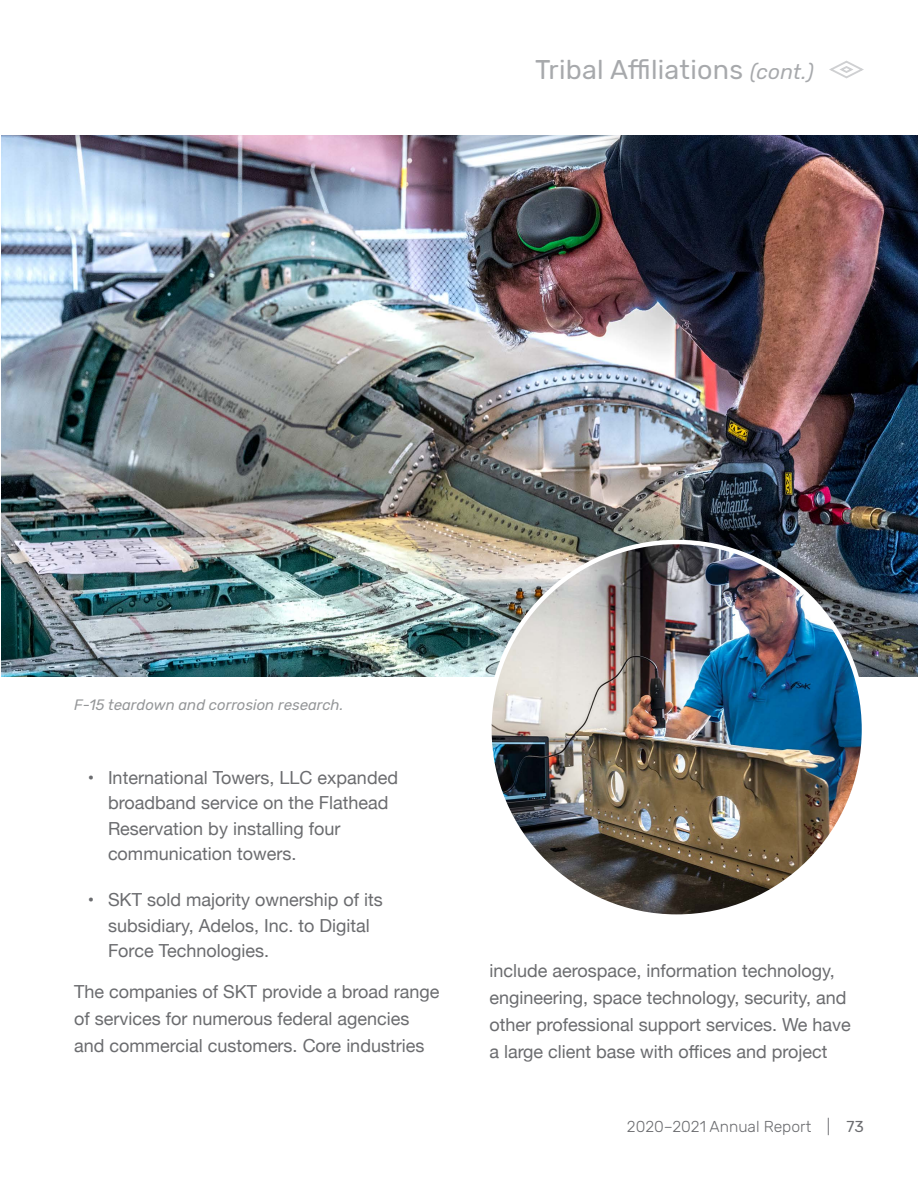
<style>
.page{position:relative;width:918px;height:1188px;background:#fff}
.page>*{position:absolute;margin:0;border:0;box-sizing:border-box;transform-origin:0 0}
.t1{font:27px "Rubik";letter-spacing:.01em;color:#a7a9ac}
.t2{font:18px/25.5px "Helvetica Neue";color:#6b6c6f}
.t3{font:300 15.75px "Rubik";color:#6b6c6f}
.t4{font:italic 15px "Rubik";color:#949698}
.s1{font-style:italic;font-size:21px}
.s2{font-weight:400}
</style>
<div class="page">
<img style="left:2px;top:135px;width:916px;height:541px">
<img style="left:489px;top:542px;width:375px;height:375px;border-radius:187px">
<div style="left:830px;top:61px;width:33px;height:17px;border:2px solid #cfd0d2;border-radius:50%"></div>
<svg style="left:839px;top:65px;width:17px;height:9px"></svg>
<h1 class="t1" style="left:535px;top:55px;width:280px">Tribal Affiliations <span class="s1">(cont.)</span></h1>
<p class="t4" style="left:74px;top:696px;width:271px">F-15 teardown and corrosion research.</p>
<p class="t2" style="left:108px;top:766px;width:292px;text-indent:-20px">• International Towers, LLC expanded broadband service on the Flathead<br>Reservation by installing four communication towers.</p>
<p class="t2" style="left:108px;top:888px;width:276px;text-indent:-20px">• SKT sold majority ownership of its subsidiary, Adelos, Inc. to Digital<br>Force Technologies.</p>
<p class="t2" style="left:74px;top:979px;width:367px;line-height:27px">The companies of SKT provide a broad range of services for numerous federal agencies and commercial customers. Core industries</p>
<p class="t2" style="left:489px;top:958px;width:363px;line-height:27px">include aerospace, information technology, engineering, space technology, security, and other professional support services. We have a large client base with offices and project</p>
<p class="t3" style="left:627px;top:1118px;width:239px">2020–2021 Annual Report | <span class="s2">73</span></p>
</div>
